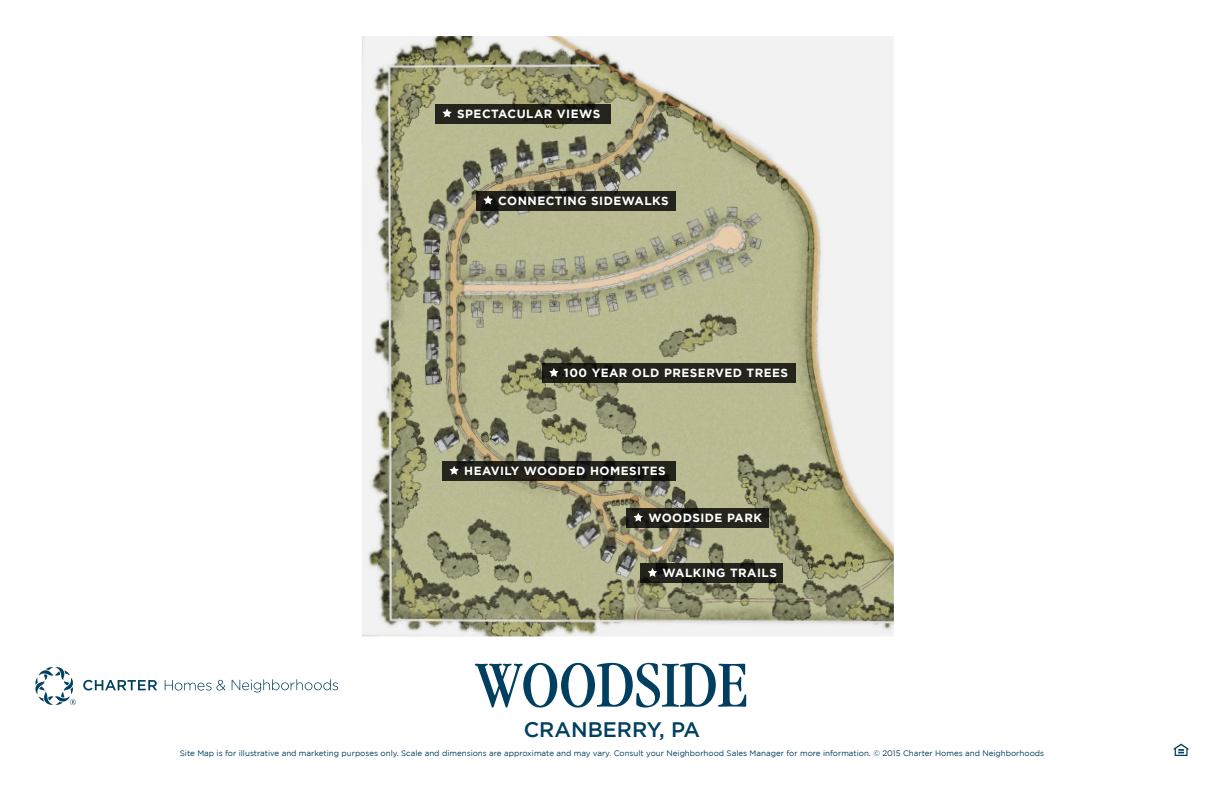
<style>
.page{position:relative;width:1224px;height:792px;background:#fff}
.page>*{position:absolute;margin:0;border:0;box-sizing:border-box;transform-origin:0 0}
.t1{font:condensed 67.9px "Garamond";color:#003f5f}
.t2{font:500 21px "Gotham";color:#003f5f}
.t3{font:700 11.8px "Gotham";letter-spacing:.04em;color:#fff}
.t4{font:8px "Gotham";color:#003f5f}
</style>
<div class="page">
<img style="left:362px;top:36px;width:532px;height:600px">
<svg style="left:626px;top:508px;width:143px;height:20px;background:#21211a"></svg>
<svg style="left:634px;top:513px;width:9px;height:9px"></svg>
<svg style="left:640px;top:563px;width:143px;height:20px;background:#1f1f19"></svg>
<svg style="left:648px;top:568px;width:9px;height:9px"></svg>
<svg style="left:476px;top:191px;width:199px;height:19px;background:#21211b"></svg>
<svg style="left:483px;top:195px;width:10px;height:9px"></svg>
<div style="left:435px;top:104px;width:176px;height:19px;background:linear-gradient(to right,#26261e,#1d1d15)"></div>
<svg style="left:442px;top:108px;width:10px;height:9px"></svg>
<svg style="left:542px;top:363px;width:254px;height:20px;background:#22221a"></svg>
<svg style="left:549px;top:368px;width:10px;height:9px"></svg>
<svg style="left:442px;top:461px;width:233px;height:20px;background:#1f1f18"></svg>
<svg style="left:449px;top:466px;width:10px;height:9px"></svg>
<svg style="left:165px;top:680px;width:61px;height:11px"></svg>
<svg style="left:232px;top:679px;width:106px;height:14px"></svg>
<svg style="left:83px;top:680px;width:74px;height:11px"></svg>
<svg style="left:35px;top:667px;width:41px;height:38px"></svg>
<svg style="left:1174px;top:744px;width:15px;height:12px"></svg>
<h3 class="t3" style="left:457px;top:107px;width:145px">SPECTACULAR VIEWS</h3>
<h3 class="t3" style="left:498px;top:194px;width:172px">CONNECTING SIDEWALKS</h3>
<h3 class="t3" style="left:564px;top:366px;width:226px">100 YEAR OLD PRESERVED TREES</h3>
<h3 class="t3" style="left:464px;top:464px;width:203px">HEAVILY WOODED HOMESITES</h3>
<h3 class="t3" style="left:648px;top:511px;width:115px">WOODSIDE PARK</h3>
<h3 class="t3" style="left:663px;top:566px;width:116px">WALKING TRAILS</h3>
<h1 class="t1" style="left:476px;top:644px;width:273px">WOODSIDE</h1>
<h2 class="t2" style="left:524px;top:718px;width:178px">CRANBERRY, PA</h2>
<p class="t4" style="left:180px;top:748px;width:866px">Site Map is for illustrative and marketing purposes only. Scale and dimensions are approximate and may vary. Consult your Neighborhood Sales Manager for more information. © 2015 Charter Homes and Neighborhoods</p>
</div>
